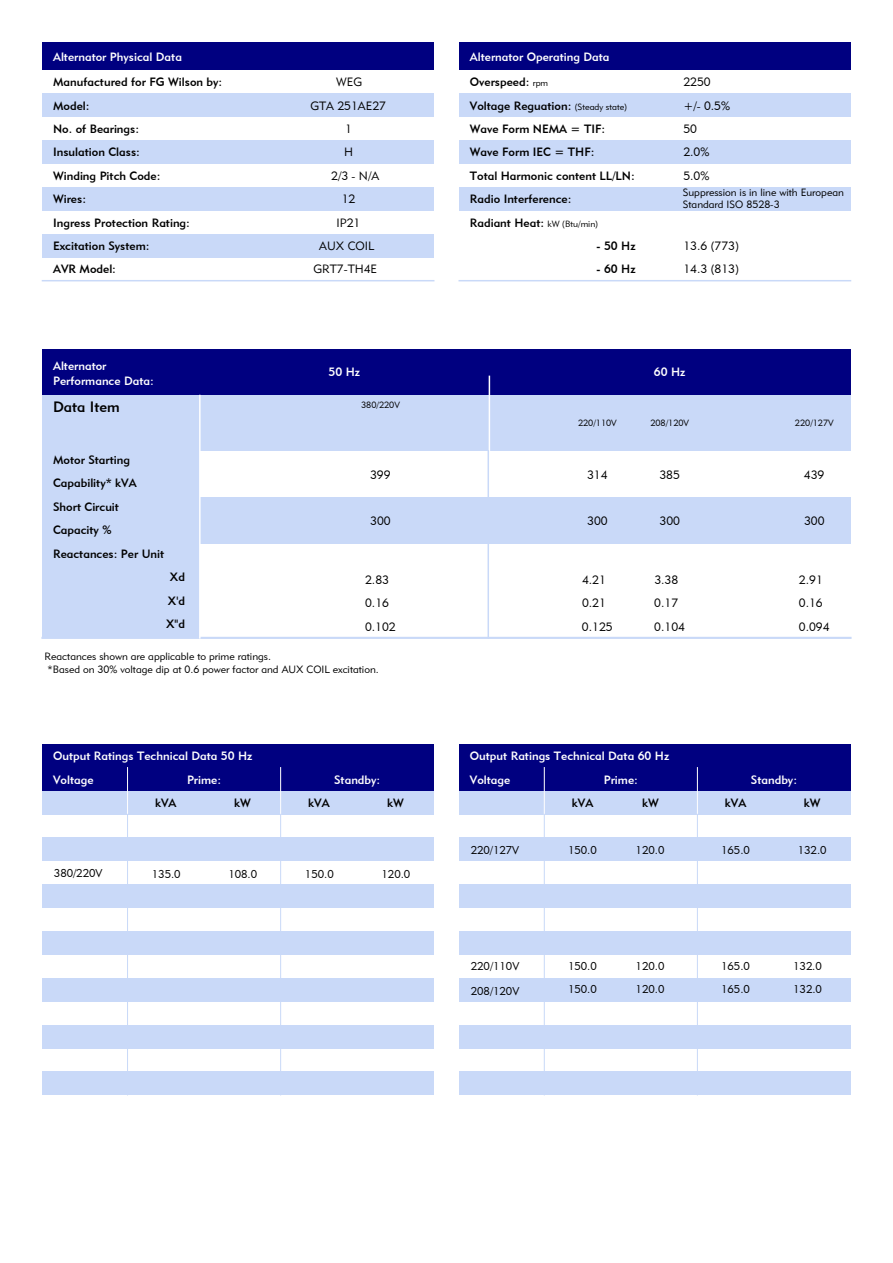
<style>
.page{position:relative;width:893px;height:1263px;background:#fff}
.page>*{position:absolute;margin:0;border:0;box-sizing:border-box;transform-origin:0 0}
.t1{font:15px "Geometric 415 BT Medium A";color:#000}
.t2{font:12px/23.4px "Geometric 415 BT Medium A";color:#000}
.t3{font:12px/15.1px "Geometric 415 BT Medium A";color:#fff}
.t4{font:12px "Geometric 415 BT Lite A";color:#000}
.t5{font:11.25px/24.3px "Geometric 415 BT Lite A";color:#000}
.t6{font:10.5px/12.6px "Geometric 415 BT Lite A";color:#000}
.t7{font:9px "Geometric 415 BT Lite A";color:#000}
.s1{font-family:"Geometric 415 BT Lite A";font-size:9px}
</style>
<div class="page">
<div style="left:200px;top:498px;width:650px;height:46px;background:#c9d9f8"></div>
<div style="left:459px;top:187px;width:391px;height:24px;background:#c9d9f8"></div>
<div style="left:459px;top:140px;width:391px;height:24px;background:#c9d9f8"></div>
<div style="left:459px;top:94px;width:391px;height:23px;background:#c9d9f8"></div>
<div style="left:42px;top:94px;width:392px;height:23px;background:#c9d9f8"></div>
<div style="left:42px;top:140px;width:392px;height:24px;background:#c9d9f8"></div>
<div style="left:42px;top:187px;width:392px;height:24px;background:#c9d9f8"></div>
<div style="left:42px;top:234px;width:392px;height:23px;background:#c9d9f8"></div>
<div style="left:459px;top:43px;width:391px;height:27px;background:#000080"></div>
<div style="left:42px;top:43px;width:392px;height:27px;background:#000080"></div>
<div style="left:42px;top:349px;width:808px;height:47px;background:#000080"></div>
<div style="left:42px;top:396px;width:808px;height:55px;background:#c9d9f8"></div>
<div style="left:42px;top:451px;width:158px;height:187px;background:#c9d9f8"></div>
<div style="left:42px;top:744px;width:392px;height:47px;background:#000080"></div>
<div style="left:42px;top:791px;width:392px;height:23px;background:#c9d9f8"></div>
<hr style="left:127px;top:768px;width:1px;height:46px;background:#fff">
<hr style="left:280px;top:768px;width:1px;height:46px;background:#fff">
<div style="left:459px;top:744px;width:391px;height:47px;background:#000080"></div>
<div style="left:459px;top:791px;width:391px;height:23px;background:#c9d9f8"></div>
<hr style="left:544px;top:768px;width:1px;height:46px;background:#fff">
<hr style="left:697px;top:768px;width:1px;height:46px;background:#fff">
<div style="left:42px;top:838px;width:392px;height:23px;background:#c9d9f8"></div>
<div style="left:42px;top:884px;width:392px;height:24px;background:#c9d9f8"></div>
<div style="left:42px;top:931px;width:392px;height:24px;background:#c9d9f8"></div>
<div style="left:42px;top:978px;width:392px;height:23px;background:#c9d9f8"></div>
<div style="left:42px;top:1025px;width:392px;height:23px;background:#c9d9f8"></div>
<div style="left:42px;top:1072px;width:392px;height:23px;background:#c9d9f8"></div>
<hr style="left:280px;top:814px;width:1px;height:281px;background:#c9d9f8">
<hr style="left:127px;top:814px;width:1px;height:281px;background:#c9d9f8">
<div style="left:459px;top:838px;width:391px;height:23px;background:#c9d9f8"></div>
<div style="left:459px;top:884px;width:391px;height:24px;background:#c9d9f8"></div>
<div style="left:459px;top:931px;width:391px;height:24px;background:#c9d9f8"></div>
<div style="left:459px;top:978px;width:391px;height:23px;background:#c9d9f8"></div>
<div style="left:459px;top:1025px;width:391px;height:23px;background:#c9d9f8"></div>
<div style="left:459px;top:1072px;width:391px;height:23px;background:#c9d9f8"></div>
<hr style="left:697px;top:814px;width:1px;height:281px;background:#c9d9f8">
<hr style="left:544px;top:814px;width:1px;height:281px;background:#c9d9f8">
<hr style="left:42px;top:280px;width:392px;height:1px;background:#c9d9f8">
<hr style="left:459px;top:280px;width:391px;height:1px;background:#c9d9f8">
<hr style="left:489px;top:376px;width:1px;height:75px;background:#fff">
<hr style="left:487px;top:451px;width:2px;height:187px;background:#c9d9f8">
<hr style="left:42px;top:637px;width:808px;height:2px;background:#c9d9f8">
<hr style="left:199px;top:396px;width:2px;height:242px;background:#fff">
<p class="t3" style="left:53px;top:49px;width:130px">Alternator Physical Data</p>
<p class="t2" style="left:53px;top:70px;width:171px">Manufactured for FG Wilson by:<br>Model:<br>No. of Bearings:<br>Insulation Class:<br>Winding Pitch Code:<br>Wires:<br>Ingress Protection Rating:<br>Excitation System:<br>AVR Model:</p>
<p class="t2" style="left:470px;top:70px;width:166px">Overspeed: <span class="s1">rpm<br></span>Voltage Reguation: <span class="s1">(Steady state)<br></span>Wave Form NEMA = TIF:<br>Wave Form IEC = THF:<br>Total Harmonic content LL/LN:<br>Radio Interference:<br>Radiant Heat: <span class="s1">kW (Btu/min)</span></p>
<p class="t3" style="left:470px;top:49px;width:141px">Alternator Operating Data</p>
<p class="t4" style="left:336px;top:75px;width:27px">WEG</p>
<p class="t4" style="left:310px;top:98px;width:77px">GTA 251AE27</p>
<p class="t4" style="left:345px;top:122px;width:8px">1</p>
<p class="t4" style="left:344px;top:145px;width:10px">H</p>
<p class="t4" style="left:331px;top:168px;width:49px">2/3 - N/A</p>
<p class="t4" style="left:342px;top:192px;width:15px">12</p>
<p class="t4" style="left:337px;top:215px;width:25px">IP21</p>
<p class="t2" style="left:596px;top:234px;width:41px">- 50 Hz</p>
<p class="t2" style="left:596px;top:257px;width:41px">- 60 Hz</p>
<p class="t4" style="left:319px;top:238px;width:56px">AUX COIL</p>
<p class="t4" style="left:313px;top:262px;width:65px">GRT7-TH4E</p>
<p class="t4" style="left:683px;top:75px;width:29px">2250</p>
<p class="t4" style="left:683px;top:98px;width:48px">+/- 0.5%</p>
<p class="t4" style="left:683px;top:122px;width:15px">50</p>
<p class="t4" style="left:683px;top:145px;width:28px">2.0%</p>
<p class="t4" style="left:683px;top:168px;width:28px">5.0%</p>
<p class="t6" style="left:683px;top:186px;width:163px">Suppression is in line with European<br>Standard ISO 8528-3</p>
<p class="t4" style="left:683px;top:238px;width:57px">13.6 (773)</p>
<p class="t4" style="left:683px;top:262px;width:57px">14.3 (813)</p>
<p class="t3" style="left:53px;top:358px;width:102px">Alternator<br>Performance Data:</p>
<p class="t1" style="left:53px;top:398px;width:68px">Data Item</p>
<p class="t2" style="left:53px;top:449px;width:85px;line-height:22.5px">Motor Starting<br>Capability* kVA</p>
<p class="t2" style="left:53px;top:496px;width:67px;line-height:22.5px">Short Circuit<br>Capacity %</p>
<p class="t2" style="left:53px;top:542px;width:113px">Reactances: Per Unit</p>
<p class="t3" style="left:329px;top:365px;width:33px">50 Hz</p>
<p class="t3" style="left:654px;top:365px;width:33px">60 Hz</p>
<p class="t7" style="left:361px;top:399px;width:40px">380/220V</p>
<p class="t7" style="left:578px;top:418px;width:40px">220/110V</p>
<p class="t7" style="left:650px;top:418px;width:40px">208/120V</p>
<p class="t7" style="left:795px;top:418px;width:40px">220/127V</p>
<p class="t4" style="left:370px;top:467px;width:22px">399</p>
<p class="t4" style="left:587px;top:467px;width:22px">314</p>
<p class="t4" style="left:659px;top:467px;width:22px">385</p>
<p class="t4" style="left:804px;top:467px;width:22px">439</p>
<p class="t4" style="left:370px;top:514px;width:22px">300</p>
<p class="t4" style="left:587px;top:514px;width:22px">300</p>
<p class="t4" style="left:659px;top:514px;width:22px">300</p>
<p class="t4" style="left:804px;top:514px;width:22px">300</p>
<p class="t2" style="left:166px;top:565px;width:20px;text-align:center">Xd<br>X'd<br>X"d</p>
<p class="t6" style="left:45px;top:650px;width:336px">Reactances shown are applicable to prime ratings.<br>*Based on 30% voltage dip at 0.6 power factor and AUX COIL excitation.</p>
<p class="t4" style="left:365px;top:572px;width:25px">2.83</p>
<p class="t4" style="left:582px;top:572px;width:25px">4.21</p>
<p class="t4" style="left:654px;top:572px;width:25px">3.38</p>
<p class="t4" style="left:799px;top:572px;width:25px">2.91</p>
<p class="t4" style="left:365px;top:596px;width:25px">0.16</p>
<p class="t4" style="left:582px;top:596px;width:25px">0.21</p>
<p class="t4" style="left:654px;top:596px;width:25px">0.17</p>
<p class="t4" style="left:799px;top:596px;width:25px">0.16</p>
<p class="t4" style="left:365px;top:619px;width:32px">0.102</p>
<p class="t4" style="left:582px;top:619px;width:32px">0.125</p>
<p class="t4" style="left:654px;top:619px;width:32px">0.104</p>
<p class="t4" style="left:799px;top:619px;width:32px">0.094</p>
<p class="t3" style="left:53px;top:748px;width:201px">Output Ratings Technical Data 50 Hz</p>
<p class="t3" style="left:470px;top:748px;width:201px">Output Ratings Technical Data 60 Hz</p>
<p class="t3" style="left:53px;top:772px;width:42px">Voltage</p>
<p class="t3" style="left:187px;top:772px;width:36px">Prime:</p>
<p class="t3" style="left:334px;top:772px;width:48px">Standby:</p>
<p class="t2" style="left:155px;top:791px;width:23px">kVA</p>
<p class="t2" style="left:234px;top:791px;width:18px">kW</p>
<p class="t2" style="left:308px;top:791px;width:23px">kVA</p>
<p class="t2" style="left:387px;top:791px;width:18px">kW</p>
<p class="t5" style="left:54px;top:861px;width:50px">380/220V</p>
<p class="t5" style="left:152px;top:861px;width:30px">135.0</p>
<p class="t5" style="left:228px;top:861px;width:30px">108.0</p>
<p class="t5" style="left:305px;top:861px;width:30px">150.0</p>
<p class="t5" style="left:381px;top:861px;width:30px">120.0</p>
<p class="t3" style="left:470px;top:772px;width:42px">Voltage</p>
<p class="t3" style="left:604px;top:772px;width:36px">Prime:</p>
<p class="t3" style="left:751px;top:772px;width:48px">Standby:</p>
<p class="t2" style="left:572px;top:791px;width:23px">kVA</p>
<p class="t2" style="left:642px;top:791px;width:18px">kW</p>
<p class="t2" style="left:725px;top:791px;width:23px">kVA</p>
<p class="t2" style="left:804px;top:791px;width:18px">kW</p>
<p class="t5" style="left:471px;top:837px;width:50px">220/127V</p>
<p class="t5" style="left:568px;top:837px;width:30px">150.0</p>
<p class="t5" style="left:635px;top:837px;width:30px">120.0</p>
<p class="t5" style="left:721px;top:837px;width:30px">165.0</p>
<p class="t5" style="left:798px;top:837px;width:30px">132.0</p>
<p class="t5" style="left:471px;top:954px;width:50px">220/110V<br>208/120V</p>
<p class="t5" style="left:568px;top:954px;width:30px">150.0</p>
<p class="t5" style="left:635px;top:954px;width:30px">120.0</p>
<p class="t5" style="left:721px;top:954px;width:30px">165.0</p>
<p class="t5" style="left:793px;top:954px;width:30px">132.0</p>
<p class="t5" style="left:568px;top:977px;width:30px">150.0</p>
<p class="t5" style="left:635px;top:977px;width:30px">120.0</p>
<p class="t5" style="left:721px;top:977px;width:30px">165.0</p>
<p class="t5" style="left:793px;top:977px;width:30px">132.0</p>
</div>
